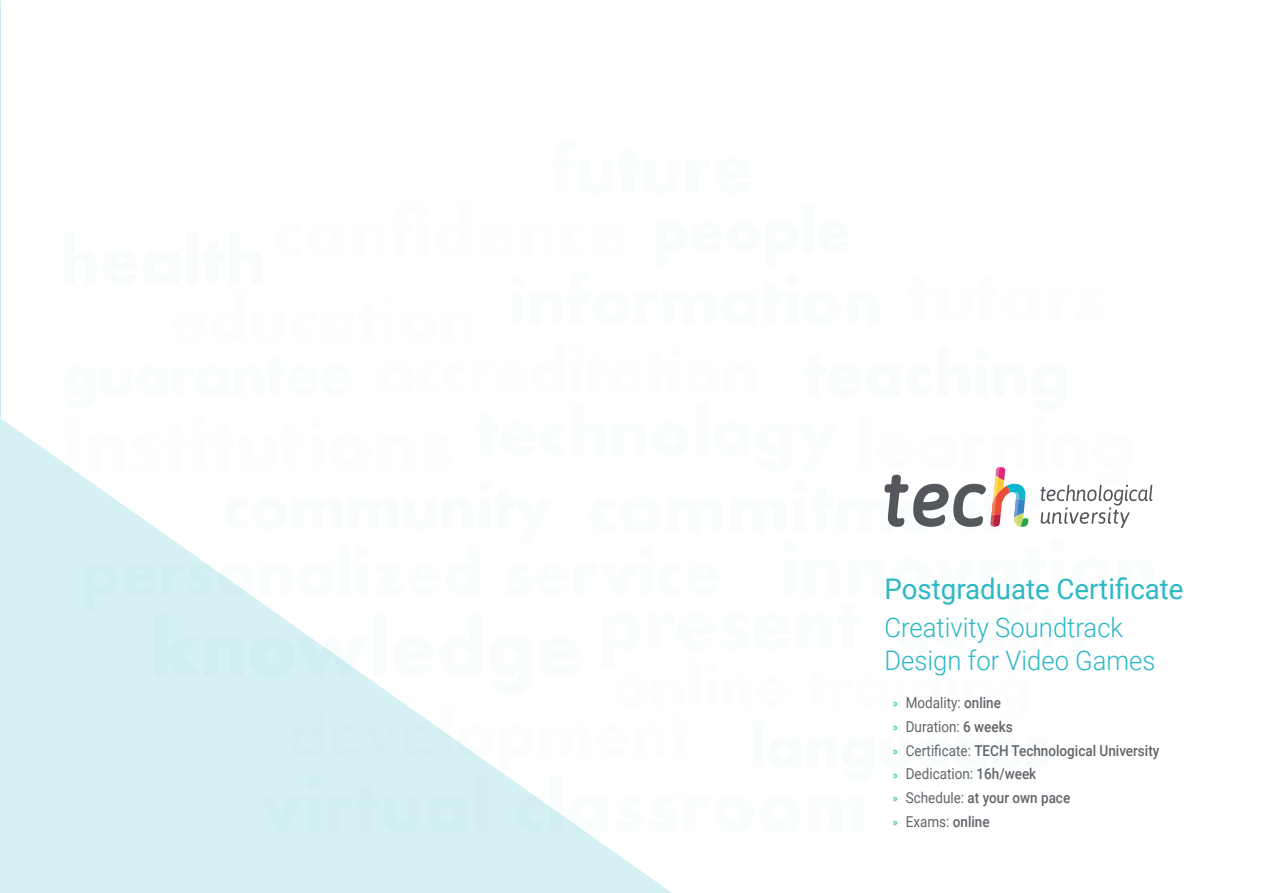
<style>
.page{position:relative;width:1263px;height:893px;background:#fff}
.page>*{position:absolute;margin:0;border:0;box-sizing:border-box;transform-origin:0 0}
.t1{font:28.5px "Roboto";color:#2db8c5}
.t2{font:300 27px/33px "Roboto";color:#2db8c5;scale:.95 1}
.t3{font:500 15px/23.7px "Roboto";color:#61646a;scale:.9 1}
.s1{font-family:"Myriad Pro";font-weight:400;font-size:12px;color:#00a996}
.s2{font-weight:400}
</style>
<div class="page">
<div style="left:0;top:418px;width:672px;height:475px;background:#d5f1f3"></div>
<svg style="left:64px;top:418px;width:1089px;height:415px"></svg>
<h1 class="t1" style="left:884px;top:569px;width:301px">Postgraduate Certificate</h1>
<h2 class="t2" style="left:884px;top:610px;width:287px">Creativity Soundtrack<br>Design for Video Games</h2>
<p class="t3" style="left:893px;top:690px;width:297px"><span class="s1">»</span> <span class="s2">Modality:</span> online<br><span class="s1">»</span> <span class="s2">Duration:</span> 6 weeks<br><span class="s1">»</span> <span class="s2">Certificate:</span> TECH Technological University <span class="s1">»</span> <span class="s2">Dedication:</span> 16h/week<br><span class="s1">»</span> <span class="s2">Schedule:</span> at your own pace<br><span class="s1">»</span> <span class="s2">Exams:</span> online</p>
</div>
